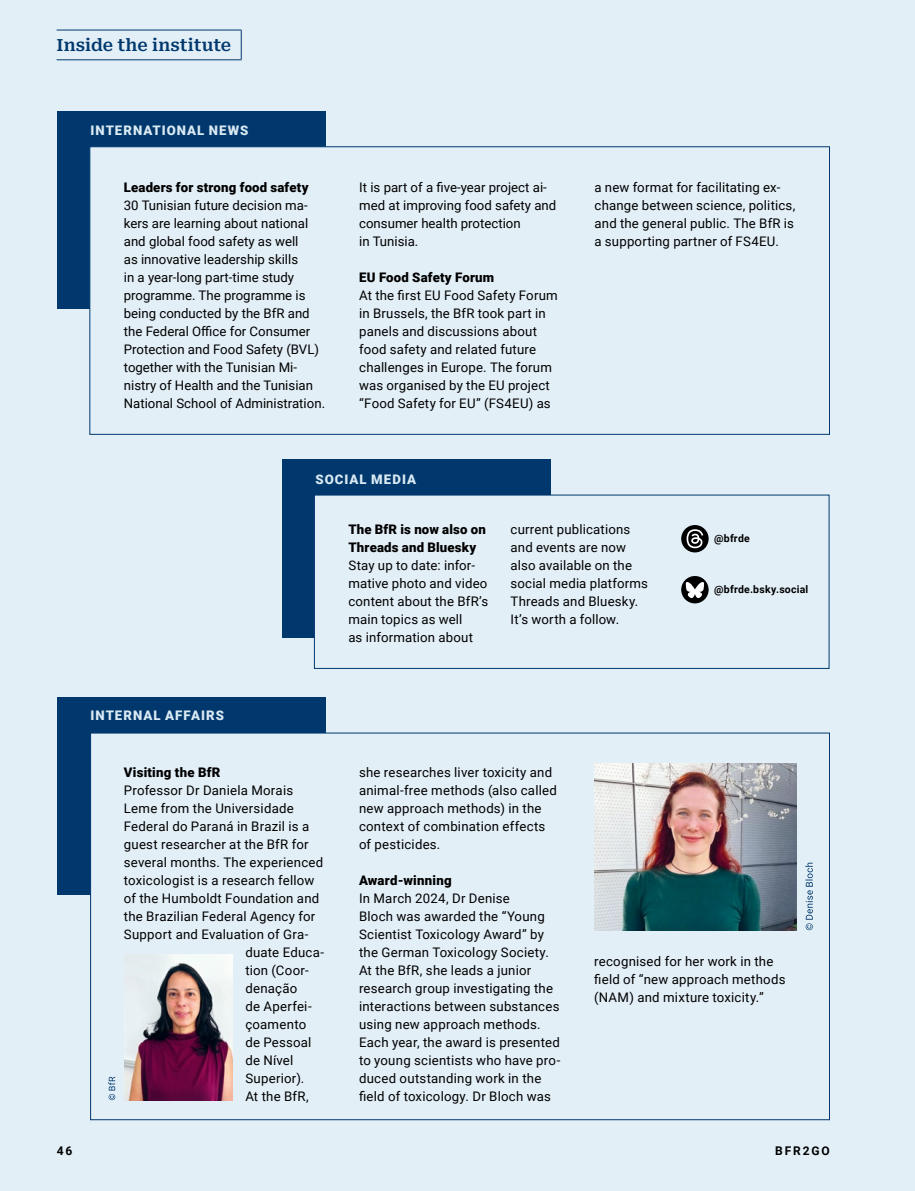
<style>
.page{position:relative;width:915px;height:1191px;background:#fff}
.page>*{position:absolute;margin:0;border:0;box-sizing:border-box;transform-origin:0 0}
.t1{font:16.8px "Roboto Serif 20 pt";color:#00386d}
.t2{font:13.2px/18px "Roboto";letter-spacing:.015em;color:#000}
.t3{font:900 13.2px/18px "Roboto";letter-spacing:.015em;color:#000}
.t4{font:900 13.2px "Roboto";letter-spacing:.075em;color:#daeaf4}
.t5{font:700 12px "Roboto";letter-spacing:.155em;color:#000}
.t6{font:700 10.5px "Roboto";letter-spacing:.02em;color:#000}
</style>
<div class="page">
<div style="left:0;top:0;width:914px;height:1191px;background:#e3eff7"></div>
<div style="left:57px;top:111px;width:268px;height:198px;background:#00386d"></div>
<div style="left:89px;top:146px;width:740px;height:289px;background:#e3eff7;border:1px solid #00386d"></div>
<div style="left:57px;top:697px;width:268px;height:197px;background:#00386d"></div>
<div style="left:90px;top:732px;width:739px;height:388px;background:#e3eff7;border:1px solid #00386d"></div>
<img style="left:594px;top:763px;width:202px;height:167px">
<svg style="left:805px;top:862px;width:7px;height:68px"></svg>
<img style="left:124px;top:955px;width:108px;height:145px">
<div style="left:281px;top:459px;width:269px;height:178px;background:#00386d"></div>
<div style="left:314px;top:495px;width:515px;height:174px;background:#e3eff7;border:1px solid #00386d"></div>
<div style="left:681px;top:525px;width:27px;height:27px;background:#000;border-radius:50%"></div>
<svg style="left:686px;top:529px;width:17px;height:19px"></svg>
<div style="left:681px;top:576px;width:27px;height:27px;background:#000;border-radius:50%"></div>
<svg style="left:685px;top:582px;width:18px;height:18px"></svg>
<svg style="left:108px;top:1076px;width:7px;height:24px"></svg>
<hr style="left:57px;top:30px;width:184px;height:1px;background:#00386d">
<hr style="left:241px;top:30px;width:1px;height:30px;background:#00386d">
<hr style="left:57px;top:60px;width:184px;height:1px;background:#00386d">
<h1 class="t1" style="left:57px;top:32px;width:176px">Inside the institute</h1>
<h2 class="t4" style="left:90px;top:121px;width:159px">INTERNATIONAL NEWS</h2>
<h3 class="t3" style="left:124px;top:177px;width:186px">Leaders for strong food safety</h3>
<p class="t2" style="left:124px;top:195px;width:203px">30 Tunisian future decision ma&shy;kers are learning about national and global food safety as well<br>as innovative leadership skills<br>in a year-long part-time study programme. The programme is being conducted by the BfR and the Federal Office for Consumer<br>Protection and Food Safety (BVL) together with the Tunisian Mi&shy;nistry of Health and the Tunisian<br>National School of Administration.</p>
<p class="t2" style="left:359px;top:177px;width:199px">It is part of a five-year project ai&shy;med at improving food safety and consumer health protection<br>in Tunisia.</p>
<h3 class="t3" style="left:359px;top:267px;width:136px">EU Food Safety Forum</h3>
<p class="t2" style="left:359px;top:285px;width:200px">At the first EU Food Safety Forum in Brussels, the BfR took part in panels and discussions about food safety and related future challenges in Europe. The forum was organised by the EU project “Food Safety for EU” (FS4EU) as</p>
<p class="t2" style="left:594px;top:177px;width:202px">a new format for facilitating ex&shy;change between science, politics, and the general public. The BfR is a supporting partner of FS4EU.</p>
<h2 class="t4" style="left:90px;top:706px;width:135px">INTERNAL AFFAIRS</h2>
<h2 class="t4" style="left:315px;top:470px;width:102px">SOCIAL MEDIA</h2>
<h3 class="t3" style="left:348px;top:519px;width:139px">The BfR is now also on<br>Threads and Bluesky</h3>
<p class="t2" style="left:348px;top:555px;width:141px">Stay up to date: infor&shy;mative photo and video content about the BfR’s main topics as well<br>as information about</p>
<p class="t2" style="left:510px;top:519px;width:139px">current publications and events are now also available on the social media platforms<br>Threads and Bluesky.<br>It’s worth a follow.</p>
<p class="t6" style="left:714px;top:531px;width:37px">@bfrde</p>
<p class="t6" style="left:714px;top:582px;width:95px">@bfrde.bsky.social</p>
<h3 class="t3" style="left:124px;top:762px;width:98px">Visiting the BfR</h3>
<p class="t2" style="left:124px;top:780px;width:171px">Professor Dr Daniela Morais</p>
<p class="t2" style="left:124px;top:798px;width:171px">Leme from the Universidade</p>
<p class="t2" style="left:124px;top:816px;width:187px">Federal do Paraná in Brazil is a</p>
<p class="t2" style="left:124px;top:834px;width:186px">guest researcher at the BfR for</p>
<p class="t2" style="left:124px;top:852px;width:201px">several months. The experienced</p>
<p class="t2" style="left:124px;top:870px;width:192px">toxicologist is a research fellow</p>
<p class="t2" style="left:124px;top:889px;width:197px">of the Humboldt Foundation and</p>
<p class="t2" style="left:124px;top:907px;width:193px">the Brazilian Federal Agency for</p>
<p class="t2" style="left:124px;top:925px;width:186px">Support and Evaluation of Gra-</p>
<p class="t2" style="left:245px;top:943px;width:80px">duate Educa-</p>
<p class="t2" style="left:245px;top:961px;width:65px">tion (Coor-</p>
<p class="t2" style="left:245px;top:979px;width:53px">denação</p>
<p class="t2" style="left:245px;top:997px;width:68px">de Aperfei-</p>
<p class="t2" style="left:245px;top:1015px;width:62px">çoamento</p>
<p class="t2" style="left:245px;top:1033px;width:68px">de Pessoal</p>
<p class="t2" style="left:245px;top:1051px;width:50px">de Nível</p>
<p class="t2" style="left:245px;top:1069px;width:60px">Superior).</p>
<p class="t2" style="left:245px;top:1087px;width:65px">At the BfR,</p>
<p class="t2" style="left:359px;top:763px;width:199px">she researches liver toxicity and animal-free methods (also called new approach methods) in the context of combination effects of pesticides.</p>
<h3 class="t3" style="left:359px;top:871px;width:94px">Award-winning</h3>
<p class="t2" style="left:359px;top:889px;width:203px">In March 2024, Dr Denise<br>Bloch was awarded the “Young<br>Scientist Toxicology Award” by the German Toxicology Society.<br>At the BfR, she leads a junior research group investigating the interactions between substances using new approach methods.<br>Each year, the award is presented to young scientists who have pro&shy;duced outstanding work in the field of toxicology. Dr Bloch was</p>
<p class="t2" style="left:594px;top:952px;width:193px">recognised for her work in the field of “new approach methods (NAM) and mixture toxicity.”</p>
<p class="t5" style="left:57px;top:1142px;width:17px">46</p>
<p class="t5" style="left:775px;top:1142px;width:56px">BFR2GO</p>
</div>
